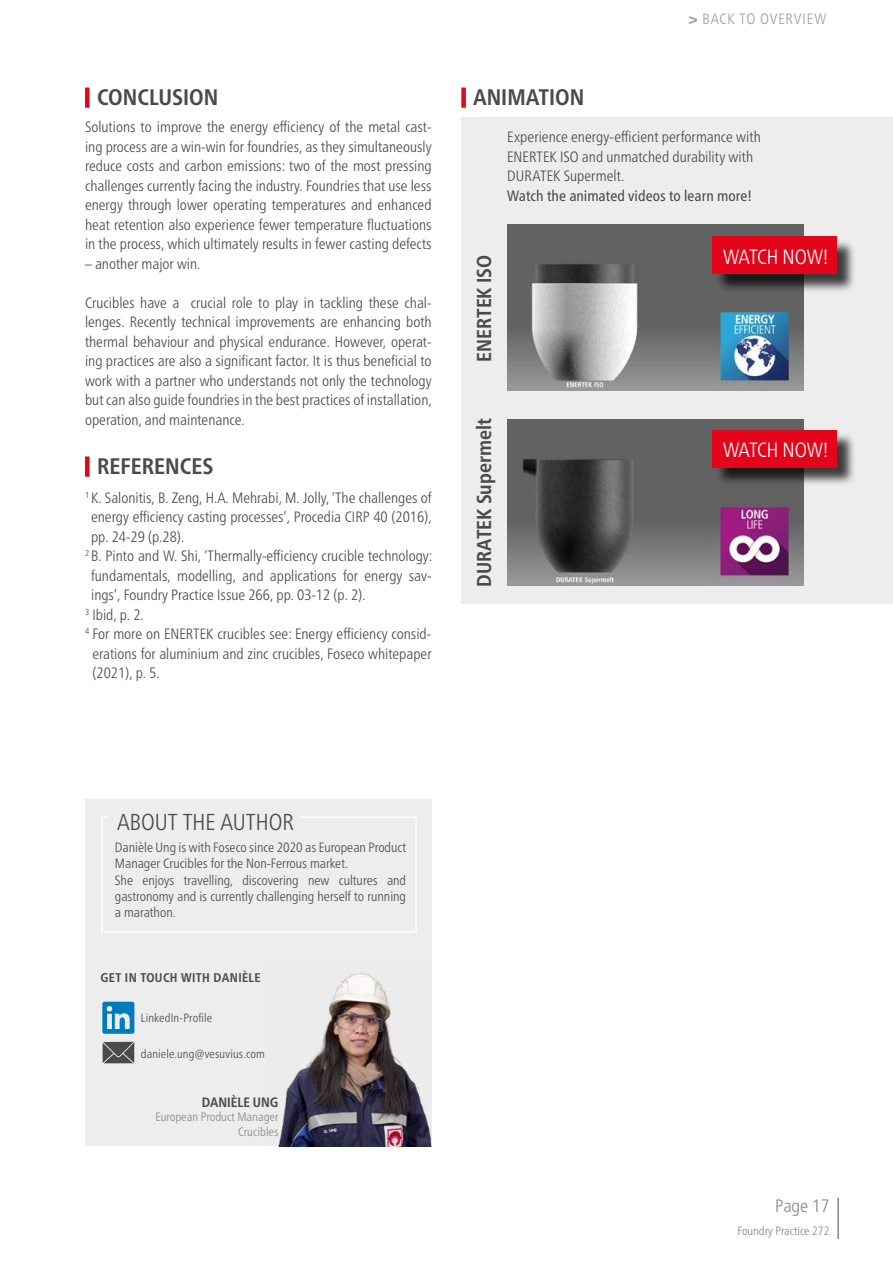
<style>
.page{position:relative;width:893px;height:1263px;background:#fff}
.page>*{position:absolute;margin:0;border:0;box-sizing:border-box;transform-origin:0 0}
.t1{font:300 condensed 23.1px "Frutiger Neue LTW1 G";color:#4a4a49}
.t2{font:700 condensed 22.5px "Frutiger Neue LTW1 G";color:#4a4a49}
.t3{font:300 condensed 20.7px "Frutiger Neue LTW1 G";letter-spacing:-.02em;color:#fff}
.t4{font:700 condensed 20.1px "Frutiger Neue LTW1 G";color:#4a4a49}
.t5{font:300 condensed 18px "Frutiger Neue LTW1 G";color:#878787}
.t6{font:300 condensed 15px/19.5px "Frutiger Neue LTW1 G";color:#4a4a49;text-align:justify}
.t7{font:condensed 15px "Frutiger Neue LTW1 G";color:#4a4a49}
.t8{font:300 condensed 15px "Frutiger Neue LTW1 G";letter-spacing:.05em;color:#9d9d9c}
.t9{font:300 condensed 13.5px/16.2px "Frutiger Neue LTW1 G";color:#4a4a49}
.t10{font:700 condensed 13.5px "Frutiger Neue LTW1 G";color:#4a4a49}
.t11{font:700 condensed 12.6px "Frutiger Neue LTW1 G";letter-spacing:.03em;color:#4a4a49}
.t12{font:300 condensed 12.15px/14.7px "Frutiger Neue LTW1 G";color:#878787;text-align:right}
.t13{font:300 condensed 12px "Frutiger Neue LTW1 G";letter-spacing:.01em;color:#4a4a49}
.t14{font:300 condensed 12px "Frutiger Neue LTW1 G";color:#878787}
.s1{font-weight:700}
</style>
<div class="page">
<hr style="left:837px;top:1198px;width:2px;height:41px;background:#878787">
<div style="left:85px;top:88px;width:5px;height:20px;background:#e3051a"></div>
<div style="left:461px;top:88px;width:5px;height:20px;background:#e3051a"></div>
<div style="left:85px;top:456px;width:5px;height:21px;background:#e3051a"></div>
<div style="left:85px;top:800px;width:347px;height:346px;background:#ededed"></div>
<div style="left:461px;top:117px;width:432px;height:487px;background:#ededed"></div>
<div style="left:101px;top:816px;width:316px;height:116px;border:1px solid #fff"></div>
<div style="left:109px;top:800px;width:190px;height:42px;background:#ededed"></div>
<svg style="left:102px;top:1002px;width:32px;height:32px"></svg>
<svg style="left:103px;top:1042px;width:31px;height:21px"></svg>
<img style="left:278px;top:973px;width:154px;height:173px">
<img style="left:507px;top:419px;width:297px;height:167px">
<div style="left:715px;top:432px;width:141px;height:54px;background:#000;opacity:.75"></div>
<div style="left:713px;top:430px;width:124px;height:37px;background:#e3051a"></div>
<img style="left:507px;top:224px;width:297px;height:167px">
<div style="left:715px;top:239px;width:141px;height:54px;background:#000;opacity:.75"></div>
<div style="left:713px;top:237px;width:124px;height:37px;background:#e3051a"></div>
<h2 class="t2" style="left:97px;top:84px;width:123px">CONCLUSION</h2>
<p class="t6" style="left:85px;top:117px;width:348px">Solutions to improve the energy efficiency of the metal cast&shy;ing process are a win-win for foundries, as they simultaneously reduce costs and carbon emissions: two of the most pressing challenges currently facing the industry. Foundries that use less energy through lower operating temperatures and enhanced heat retention also experience fewer temperature fluctuations in the process, which ultimately results in fewer casting defects</p>
<p class="t6" style="left:85px;top:253px;width:117px">– another major win.</p>
<p class="t6" style="left:85px;top:292px;width:348px">Crucibles have a crucial role to play in tackling these chal&shy;lenges. Recently technical improvements are enhancing both thermal behaviour and physical endurance. However, operat&shy;ing practices are also a significant factor. It is thus beneficial to work with a partner who understands not only the technology but can also guide foundries in the best practices of installation, operation, and maintenance.</p>
<h2 class="t2" style="left:97px;top:453px;width:118px">REFERENCES</h2>
<p class="t6" style="left:85px;top:487px;width:348px"><sup>1</sup> K. Salonitis, B. Zeng, H.A. Mehrabi, M. Jolly, ‘The challenges of</p>
<p class="t6" style="left:91px;top:507px;width:342px">energy efficiency casting processes’, Procedia CIRP 40 (2016),</p>
<p class="t6" style="left:91px;top:526px;width:95px">pp. 24-29 (p.28).</p>
<p class="t6" style="left:85px;top:546px;width:349px"><sup>2</sup> B. Pinto and W. Shi, ‘Thermally-efficiency crucible technology:</p>
<p class="t6" style="left:91px;top:565px;width:342px">fundamentals, modelling, and applications for energy sav-</p>
<p class="t6" style="left:91px;top:585px;width:276px">ings’, Foundry Practice Issue 266, pp. 03-12 (p. 2).</p>
<p class="t6" style="left:85px;top:604px;width:60px"><sup>3</sup> Ibid, p. 2.</p>
<p class="t6" style="left:85px;top:624px;width:348px"><sup>4</sup> For more on ENERTEK crucibles see: Energy efficiency consid-</p>
<p class="t6" style="left:92px;top:643px;width:341px">erations for aluminium and zinc crucibles, Foseco whitepaper</p>
<p class="t6" style="left:92px;top:663px;width:69px">(2021), p. 5.</p>
<h2 class="t2" style="left:473px;top:84px;width:113px">ANIMATION</h2>
<p class="t8" style="left:689px;top:10px;width:139px"><span class="s1">&gt;</span> BACK TO OVERVIEW</p>
<p class="t6" style="left:507px;top:127px;width:255px;text-align:left">Experience energy-efficient performance with<br>ENERTEK ISO and unmatched durability with<br>DURATEK Supermelt.</p>
<p class="t7" style="left:507px;top:187px;width:246px">Watch the animated videos to learn more!</p>
<h3 class="t4" style="left:472px;top:362px;width:109px;rotate:-90deg">ENERTEK ISO</h3>
<h3 class="t3" style="left:723px;top:245px;width:107px">WATCH NOW!</h3>
<h3 class="t4" style="left:472px;top:587px;width:170px;rotate:-90deg">DURATEK Supermelt</h3>
<h3 class="t3" style="left:723px;top:438px;width:107px">WATCH NOW!</h3>
<h1 class="t1" style="left:117px;top:808px;width:178px">ABOUT THE AUTHOR</h1>
<p class="t9" style="left:115px;top:839px;width:293px">Danièle Ung is with Foseco since 2020 as European Product Manager Crucibles for the Non-Ferrous market.<br>She enjoys travelling, discovering new cultures and gastronomy and is currently challenging herself to running a marathon.</p>
<p class="t11" style="left:101px;top:970px;width:162px">GET IN TOUCH WITH DANIÈLE</p>
<p class="t13" style="left:141px;top:1010px;width:73px">LinkedIn-Profile</p>
<p class="t13" style="left:141px;top:1046px;width:125px">daniele.ung@vesuvius.com</p>
<p class="t10" style="left:202px;top:1094px;width:78px">DANIÈLE UNG</p>
<p class="t12" style="left:155px;top:1109px;width:125px">European Product Manager<br>Crucibles</p>
<p class="t5" style="left:775px;top:1195px;width:56px">Page 17</p>
<p class="t14" style="left:737px;top:1224px;width:93px">Foundry Practice 272</p>
</div>
